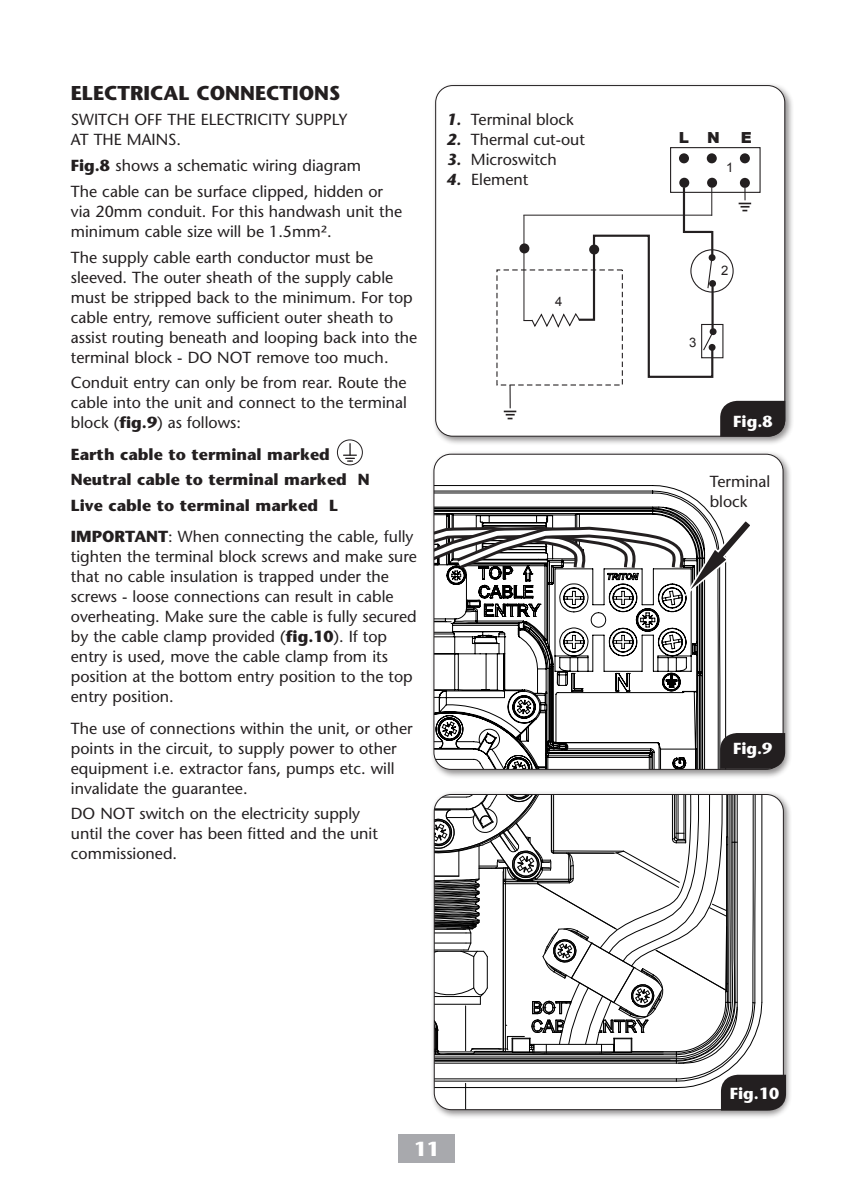
<style>
.page{position:relative;width:842px;height:1191px;background:#fff}
.page>*{position:absolute;margin:0;border:0;box-sizing:border-box;transform-origin:0 0}
.t1{font:700 20px "Stone Sans Std";color:#231f20}
.t2{font:700 20px "Stone Sans Std";color:#fff}
.t3{font:500 16px/20px "Stone Sans Std";color:#231f20}
.t4{font:700 16px "Stone Sans Std";color:#231f20}
.t5{font:700 16px "Stone Sans Std";color:#fff}
.t6{font:900 15.2px "Arial";color:#231f20}
.t7{font:13px "Arial";color:#231f20}
.s1{font-weight:700}
.s2{font-weight:700;font-style:italic}
</style>
<div class="page">
<div style="left:398px;top:1134px;width:57px;height:28px;background:#a8a9ad"></div>
<svg style="left:336px;top:441px;width:27px;height:25px"></svg>
<svg style="left:337px;top:440px;width:25px;height:25px"></svg>
<div style="left:337px;top:439px;width:26px;height:26px;border:1px solid #231f20;border-radius:50%"></div>
<svg style="left:344px;top:443px;width:12px;height:19px"></svg>
<div style="left:432px;top:82px;width:362px;height:363px;background:#231f20;opacity:.5"></div>
<div style="left:436px;top:86px;width:349px;height:350px;background:#fff;border-radius:17px"></div>
<svg style="left:519px;top:243px;width:10px;height:10px"></svg>
<div style="left:690px;top:249px;width:44px;height:43px;border:1px solid #231f20;border-radius:50%"></div>
<div style="left:701px;top:324px;width:22px;height:34px;border:1px solid #231f20"></div>
<div style="left:710px;top:328px;width:6px;height:7px;background:#231f20;border-radius:50%"></div>
<div style="left:709px;top:344px;width:6px;height:7px;background:#231f20;border-radius:50%"></div>
<div style="left:709px;top:254px;width:6px;height:7px;background:#231f20;border-radius:50%"></div>
<div style="left:709px;top:280px;width:7px;height:7px;background:#231f20;border-radius:50%"></div>
<hr style="left:509px;top:385px;width:2px;height:23px;background:#231f20">
<svg style="left:504px;top:410px;width:12px;height:9px"></svg>
<hr style="left:683px;top:187px;width:2px;height:46px;background:#231f20">
<div style="left:740px;top:153px;width:10px;height:10px;background:#231f20;border-radius:50%"></div>
<div style="left:707px;top:153px;width:10px;height:10px;background:#231f20;border-radius:50%"></div>
<div style="left:670px;top:147px;width:91px;height:46px;border:1px solid #231f20"></div>
<div style="left:740px;top:178px;width:10px;height:10px;background:#231f20;border-radius:50%"></div>
<div style="left:707px;top:178px;width:10px;height:10px;background:#231f20;border-radius:50%"></div>
<div style="left:679px;top:153px;width:10px;height:10px;background:#231f20;border-radius:50%"></div>
<div style="left:679px;top:178px;width:10px;height:10px;background:#231f20;border-radius:50%"></div>
<svg style="left:739px;top:188px;width:12px;height:23px"></svg>
<hr style="left:523px;top:215px;width:1px;height:105px;background:#231f20">
<hr style="left:523px;top:215px;width:189px;height:1px;background:#231f20">
<svg style="left:711px;top:187px;width:1px;height:29px"></svg>
<svg style="left:523px;top:233px;width:191px;height:145px"></svg>
<hr style="left:684px;top:231px;width:28px;height:2px;background:#231f20">
<hr style="left:711px;top:231px;width:2px;height:28px;background:#231f20">
<div style="left:435px;top:85px;width:350px;height:352px;border:1px solid #231f20;border-radius:17px"></div>
<svg style="left:720px;top:401px;width:65px;height:36px;background:#2c2829"></svg>
<div style="left:430px;top:450px;width:362px;height:328px;background:#231f20;opacity:.5"></div>
<div style="left:434px;top:454px;width:349px;height:315px;background:#fff;border-radius:17px"></div>
<svg style="left:434px;top:485px;width:292px;height:284px"></svg>
<div style="left:433px;top:454px;width:350px;height:316px;border:1px solid #231f20;border-radius:17px"></div>
<svg style="left:434px;top:518px;width:316px;height:83px"></svg>
<svg style="left:720px;top:733px;width:65px;height:36px;background:#2b2728"></svg>
<div style="left:430px;top:790px;width:362px;height:329px;background:#231f20;opacity:.5"></div>
<svg style="left:434px;top:794px;width:352px;height:316px"></svg>
<p class="t1" style="left:71px;top:81px;width:271px">ELECTRICAL CONNECTIONS</p>
<p class="t3" style="left:71px;top:110px;width:278px">SWITCH OFF THE ELECTRICITY SUPPLY<br>AT THE MAINS.</p>
<p class="t3" style="left:71px;top:156px;width:292px"><span class="s1">Fig.8</span> shows a schematic wiring diagram</p>
<p class="t3" style="left:71px;top:181px;width:333px">The cable can be surface clipped, hidden or via 20mm conduit. For this handwash unit the minimum cable size will be 1.5mm².</p>
<p class="t3" style="left:71px;top:247px;width:348px">The supply cable earth conductor must be sleeved. The outer sheath of the supply cable must be stripped back to the minimum. For top cable entry, remove sufficient outer sheath to assist routing beneath and looping back into the terminal block - DO NOT remove too much.</p>
<p class="t3" style="left:71px;top:373px;width:338px;text-align:justify">Conduit entry can only be from rear. Route the cable into the unit and connect to the terminal block (<span class="s1">fig.9</span>) as follows:</p>
<p class="t4" style="left:71px;top:444px;width:260px">Earth cable to terminal marked</p>
<p class="t4" style="left:71px;top:470px;width:300px">Neutral cable to terminal marked N</p>
<p class="t4" style="left:71px;top:496px;width:269px">Live cable to terminal marked L</p>
<p class="t3" style="left:71px;top:527px;width:348px"><span class="s1">IMPORTANT</span>: When connecting the cable, fully tighten the terminal block screws and make sure that no cable insulation is trapped under the screws - loose connections can result in cable overheating. Make sure the cable is fully secured by the cable clamp provided (<span class="s1">fig.10</span>). If top entry is used, move the cable clamp from its position at the bottom entry position to the top entry position.</p>
<p class="t3" style="left:71px;top:718px;width:343px">The use of connections within the unit, or other points in the circuit, to supply power to other equipment i.e. extractor fans, pumps etc. will invalidate the guarantee.</p>
<p class="t3" style="left:71px;top:804px;width:309px">DO NOT switch on the electricity supply until the cover has been fitted and the unit commissioned.</p>
<p class="t3" style="left:446px;top:110px;width:129px"><span class="s2">1.</span> Terminal block</p>
<p class="t3" style="left:446px;top:130px;width:140px"><span class="s2">2.</span> Thermal cut-out</p>
<p class="t3" style="left:446px;top:150px;width:112px"><span class="s2">3.</span> Microswitch</p>
<p class="t3" style="left:446px;top:170px;width:83px"><span class="s2">4.</span> Element</p>
<p class="t7" style="left:555px;top:293px;width:9px">4</p>
<p class="t2" style="left:414px;top:1136px;width:27px">11</p>
<p class="t6" style="left:679px;top:127px;width:42px">L N</p>
<p class="t6" style="left:741px;top:127px;width:13px">E</p>
<p class="t7" style="left:726px;top:159px;width:9px">1</p>
<p class="t7" style="left:689px;top:333px;width:9px">3</p>
<p class="t7" style="left:721px;top:262px;width:9px">2</p>
<p class="t5" style="left:733px;top:411px;width:41px">Fig.8</p>
<p class="t3" style="left:710px;top:472px;width:62px">Terminal block</p>
<p class="t5" style="left:733px;top:739px;width:41px">Fig.9</p>
<p class="t5" style="left:730px;top:1083px;width:51px">Fig.10</p>
</div>
